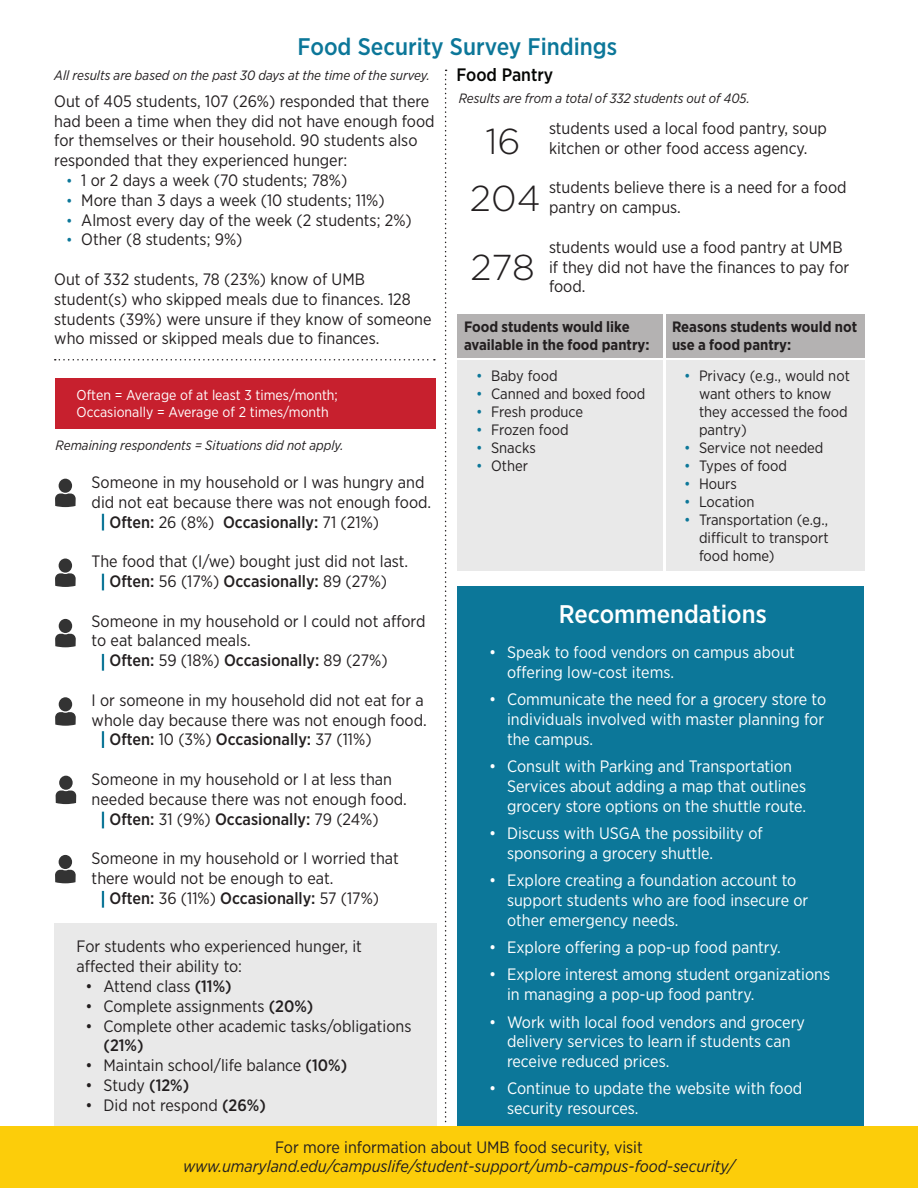
<style>
.page{position:relative;width:918px;height:1188px;background:#fff}
.page>*{position:absolute;margin:0;border:0;box-sizing:border-box;transform-origin:0 0}
.t1{font:300 36px "Gotham";color:#231f20}
.t2{font:500 25.5px "Gotham Narrow";color:#fff}
.t3{font:500 24px "Gotham Narrow";color:#0c7799}
.t4{font:500 18px "Gotham Narrow";color:#040503}
.t5{font:16.5px/19.8px "Gotham Narrow";color:#231f20}
.t6{font:16.5px/19.8px "Gotham Narrow";color:#fff}
.t7{font:500 16.5px "Gotham Narrow";color:#231f20}
.t8{font:italic 16.5px "Gotham Narrow";color:#231f20}
.t9{font:15px/18px "Gotham Narrow";color:#231f20}
.t10{font:700 15px/18px "Gotham Narrow";color:#231f20}
.t11{font:14.25px/17.1px "Gotham Narrow";color:#fff}
.t12{font:italic 13.5px "Gotham Narrow";color:#231f20}
.s1{font-size:15px;color:#0c7799}
.s2{color:#0c7799}
.s3{font-weight:400}
.s4{font-weight:500}
</style>
<div class="page">
<svg style="left:55px;top:359px;width:380px;height:2px"></svg>
<svg style="left:445px;top:70px;width:2px;height:1057px"></svg>
<div style="left:55px;top:379px;width:381px;height:50px;background:#c7202e"></div>
<div style="left:59px;top:479px;width:13px;height:14px;background:#333;border-radius:50%"></div>
<svg style="left:55px;top:494px;width:21px;height:13px"></svg>
<div style="left:54px;top:923px;width:383px;height:211px;background:#e9e9e9"></div>
<svg style="left:102px;top:514px;width:2px;height:17px"></svg>
<svg style="left:102px;top:574px;width:2px;height:16px"></svg>
<svg style="left:102px;top:654px;width:2px;height:17px"></svg>
<svg style="left:102px;top:731px;width:2px;height:17px"></svg>
<svg style="left:102px;top:812px;width:2px;height:16px"></svg>
<svg style="left:102px;top:891px;width:2px;height:17px"></svg>
<div style="left:59px;top:559px;width:13px;height:14px;background:#333;border-radius:50%"></div>
<svg style="left:55px;top:573px;width:21px;height:14px"></svg>
<div style="left:59px;top:619px;width:13px;height:14px;background:#333;border-radius:50%"></div>
<svg style="left:55px;top:634px;width:21px;height:13px"></svg>
<div style="left:59px;top:697px;width:13px;height:14px;background:#333;border-radius:50%"></div>
<svg style="left:55px;top:712px;width:21px;height:14px"></svg>
<div style="left:59px;top:776px;width:14px;height:14px;background:#333;border-radius:50%"></div>
<svg style="left:56px;top:791px;width:20px;height:13px"></svg>
<div style="left:59px;top:855px;width:13px;height:14px;background:#333;border-radius:50%"></div>
<svg style="left:55px;top:870px;width:21px;height:13px"></svg>
<div style="left:457px;top:315px;width:205px;height:43px;background:#b4b2b2"></div>
<div style="left:667px;top:315px;width:198px;height:43px;background:#b4b2b2"></div>
<div style="left:457px;top:361px;width:205px;height:210px;background:#e9e9e9"></div>
<div style="left:667px;top:361px;width:198px;height:210px;background:#e9e9e9"></div>
<div style="left:457px;top:586px;width:407px;height:552px;background:#0c7799"></div>
<div style="left:0;top:1127px;width:918px;height:61px;background:#fccd0a"></div>
<p class="t3" style="left:297px;top:31px;width:321px">Food Security Survey Findings</p>
<p class="t5" style="left:54px;top:91px;width:382px">Out of 405 students, 107 (26%) responded that there had been a time when they did not have enough food for themselves or their household. 90 students also responded that they experienced hunger:</p>
<p class="t5" style="left:66px;top:170px;width:283px"><span class="s1">•</span> 1 or 2 days a week (70 students; 78%)</p>
<p class="t5" style="left:66px;top:190px;width:320px"><span class="s1">•</span> More than 3 days a week (10 students; 11%)</p>
<p class="t5" style="left:66px;top:210px;width:347px"><span class="s1">•</span> Almost every day of the week (2 students; 2%)</p>
<p class="t5" style="left:66px;top:229px;width:178px"><span class="s1">•</span> Other (8 students; 9%)</p>
<p class="t5" style="left:54px;top:269px;width:379px">Out of 332 students, 78 (23%) know of UMB student(s) who skipped meals due to finances. 128 students (39%) were unsure if they know of someone who missed or skipped meals due to finances.</p>
<p class="t4" style="left:456px;top:63px;width:98px">Food Pantry</p>
<p class="t12" style="left:54px;top:67px;width:377px">All results are based on the past 30 days at the time of the survey.</p>
<p class="t12" style="left:459px;top:89px;width:293px">Results are from a total of 332 students out of 405.</p>
<p class="t5" style="left:549px;top:118px;width:280px">students used a local food pantry, soup kitchen or other food access agency.</p>
<p class="t5" style="left:549px;top:177px;width:299px">students believe there is a need for a food pantry on campus.</p>
<p class="t5" style="left:549px;top:237px;width:302px">students would use a food pantry at UMB if they did not have the finances to pay for food.</p>
<p class="t10" style="left:464px;top:318px;width:187px">Food students would like available in the food pantry:</p>
<p class="t9" style="left:476px;top:367px;width:83px"><span class="s2">•</span> Baby food</p>
<p class="t9" style="left:476px;top:385px;width:171px"><span class="s2">•</span> Canned and boxed food</p>
<p class="t9" style="left:476px;top:403px;width:109px"><span class="s2">•</span> Fresh produce</p>
<p class="t9" style="left:476px;top:421px;width:94px"><span class="s2">•</span> Frozen food</p>
<p class="t9" style="left:476px;top:439px;width:61px"><span class="s2">•</span> Snacks</p>
<p class="t9" style="left:476px;top:457px;width:53px"><span class="s2">•</span> Other</p>
<p class="t1" style="left:485px;top:119px;width:37px">16</p>
<p class="t1" style="left:470px;top:175px;width:72px">204</p>
<p class="t1" style="left:471px;top:244px;width:66px">278</p>
<p class="t10" style="left:672px;top:318px;width:187px">Reasons students would not use a food pantry:</p>
<p class="t9" style="left:699px;top:367px;width:152px;text-indent:-15px"><span class="s2">•</span> Privacy (e.g., would not want others to know they accessed the food pantry)</p>
<p class="t9" style="left:684px;top:439px;width:141px"><span class="s2">•</span> Service not needed</p>
<p class="t9" style="left:684px;top:457px;width:105px"><span class="s2">•</span> Types of food</p>
<p class="t9" style="left:684px;top:475px;width:54px"><span class="s2">•</span> Hours</p>
<p class="t9" style="left:684px;top:493px;width:72px"><span class="s2">•</span> Location</p>
<p class="t9" style="left:699px;top:511px;width:131px;text-align:justify;text-indent:-15px"><span class="s2">•</span> Transportation (e.g., difficult to transport food home)</p>
<p class="t11" style="left:77px;top:386px;width:263px">Often = Average of at least 3 times/month;<br>Occasionally = Average of 2 times/month</p>
<p class="t12" style="left:56px;top:437px;width:289px">Remaining respondents = Situations did not apply.</p>
<p class="t5" style="left:92px;top:472px;width:341px">Someone in my household or I was hungry and did not eat because there was not enough food.</p>
<p class="t7" style="left:110px;top:511px;width:271px">Often: <span class="s3">26 (8%)</span> Occasionally: <span class="s3">71 (21%)</span></p>
<p class="t5" style="left:92px;top:551px;width:318px">The food that (I/we) bought just did not last.</p>
<p class="t7" style="left:110px;top:571px;width:279px">Often: <span class="s3">56 (17%)</span> Occasionally: <span class="s3">89 (27%)</span></p>
<p class="t5" style="left:92px;top:610px;width:335px">Someone in my household or I could not afford to eat balanced meals.</p>
<p class="t7" style="left:110px;top:650px;width:280px">Often: <span class="s3">59 (18%)</span> Occasionally: <span class="s3">89 (27%)</span></p>
<p class="t5" style="left:92px;top:690px;width:337px">I or someone in my household did not eat for a whole day because there was not enough food.</p>
<p class="t7" style="left:110px;top:729px;width:264px">Often: <span class="s3">10 (3%)</span> Occasionally: <span class="s3">37 (11%)</span></p>
<p class="t5" style="left:92px;top:769px;width:317px">Someone in my household or I at less than needed because there was not enough food.</p>
<p class="t7" style="left:110px;top:808px;width:271px">Often: <span class="s3">31 (9%)</span> Occasionally: <span class="s3">79 (24%)</span></p>
<p class="t5" style="left:92px;top:848px;width:309px">Someone in my household or I worried that there would not be enough to eat.</p>
<p class="t7" style="left:110px;top:887px;width:271px">Often: <span class="s3">36 (11%)</span> Occasionally: <span class="s3">57 (17%)</span></p>
<p class="t2" style="left:559px;top:598px;width:209px">Recommendations</p>
<p class="t6" style="left:507px;top:642px;width:289px;text-indent:-18px">• Speak to food vendors on campus about offering low-cost items.</p>
<p class="t6" style="left:507px;top:689px;width:321px;text-align:justify;text-indent:-18px">• Communicate the need for a grocery store to individuals involved with master planning for the campus.</p>
<p class="t6" style="left:507px;top:756px;width:301px;text-indent:-18px">• Consult with Parking and Transportation<br>Services about adding a map that outlines grocery store options on the shuttle route.</p>
<p class="t6" style="left:507px;top:823px;width:257px;text-indent:-18px">• Discuss with USGA the possibility of sponsoring a grocery shuttle.</p>
<p class="t6" style="left:507px;top:870px;width:303px;text-indent:-18px">• Explore creating a foundation account to support students who are food insecure or other emergency needs.</p>
<p class="t6" style="left:489px;top:937px;width:293px">• Explore offering a pop-up food pantry.</p>
<p class="t6" style="left:507px;top:964px;width:325px;text-indent:-18px">• Explore interest among student organizations in managing a pop-up food pantry.</p>
<p class="t6" style="left:507px;top:1012px;width:299px;text-indent:-18px">• Work with local food vendors and grocery delivery services to learn if students can receive reduced prices.</p>
<p class="t6" style="left:507px;top:1078px;width:297px;text-indent:-18px">• Continue to update the website with food security resources.</p>
<p class="t5" style="left:275px;top:1137px;width:369px">For more information about UMB food security, visit</p>
<p class="t8" style="left:183px;top:1156px;width:553px">www.umaryland.edu/campuslife/student-support/umb-campus-food-security/</p>
<p class="t5" style="left:77px;top:936px;width:287px">For students who experienced hunger, it affected their ability to:</p>
<p class="t5" style="left:86px;top:976px;width:148px">• Attend class <span class="s4">(11%)</span></p>
<p class="t5" style="left:86px;top:996px;width:229px">• Complete assignments <span class="s4">(20%)</span></p>
<p class="t5" style="left:104px;top:1016px;width:309px;text-indent:-18px">• Complete other academic tasks/obligations <span class="s4">(21%)</span></p>
<p class="t5" style="left:86px;top:1055px;width:263px">• Maintain school/life balance <span class="s4">(10%)</span></p>
<p class="t5" style="left:86px;top:1075px;width:105px">• Study <span class="s4">(12%)</span></p>
<p class="t5" style="left:86px;top:1095px;width:182px">• Did not respond <span class="s4">(26%)</span></p>
</div>
